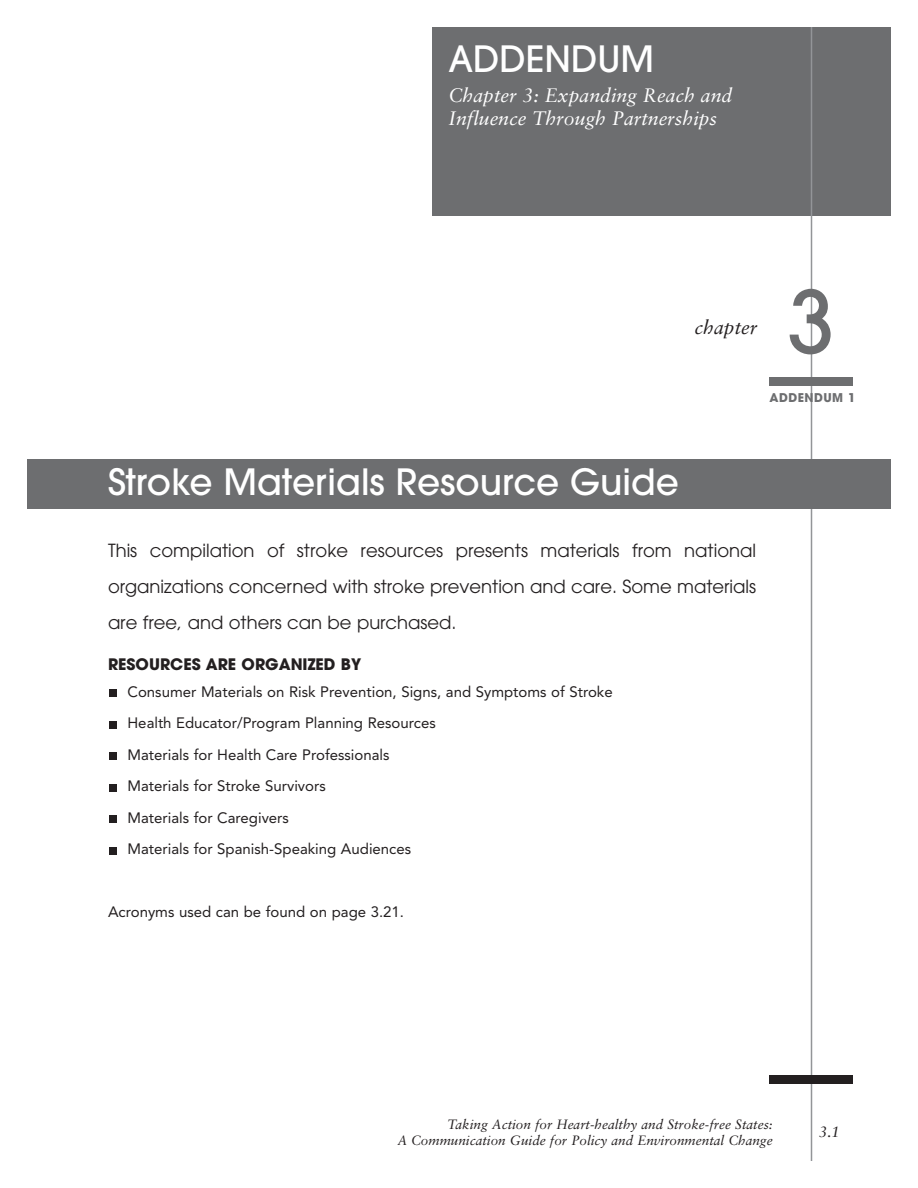
<style>
.page{position:relative;width:918px;height:1188px;background:#fff}
.page>*{position:absolute;margin:0;border:0;box-sizing:border-box;transform-origin:0 0}
.t1{font:500 85.5px "Avant Garde";color:#6d6e70}
.t2{font:500 36px "Avant Garde";color:#fff}
.t3{font:italic 19.5px/23.4px "Sabon";color:#fff}
.t4{font:italic 19.5px "Sabon";color:#231f20}
.t5{font:18px/36px "Avant Garde";color:#231f20;text-align:justify}
.t6{font:700 15.75px "Avant Garde";color:#231f20}
.t7{font:15px/31.5px "Avenir";color:#231f20}
.t8{font:italic 15px "Sabon";color:#231f20}
.t9{font:italic 13.5px "Sabon";color:#231f20}
.t10{font:700 12px "Avant Garde";letter-spacing:.035em;color:#6d6e70}
</style>
<div class="page">
<div style="left:110px;top:847px;width:7px;height:7px;background:#231f20"></div>
<div style="left:110px;top:815px;width:7px;height:8px;background:#231f20"></div>
<div style="left:110px;top:784px;width:7px;height:7px;background:#231f20"></div>
<div style="left:110px;top:752px;width:7px;height:8px;background:#231f20"></div>
<div style="left:110px;top:721px;width:7px;height:7px;background:#231f20"></div>
<div style="left:110px;top:689px;width:7px;height:8px;background:#231f20"></div>
<div style="left:432px;top:27px;width:459px;height:189px;background:#6d6e70"></div>
<hr style="left:811px;top:27px;width:1px;height:1134px;background:#939598">
<div style="left:770px;top:377px;width:84px;height:9px;background:#6d6e70"></div>
<div style="left:770px;top:1076px;width:84px;height:8px;background:#231f20"></div>
<div style="left:27px;top:459px;width:864px;height:49px;background:#6d6e70"></div>
<h1 class="t2" style="left:448px;top:45px;width:207px">ADDENDUM</h1>
<h1 class="t3" style="left:448px;top:85px;width:285px">Chapter 3: Expanding Reach and<br>Influence Through Partnerships</h1>
<p class="t4" style="left:695px;top:319px;width:64px">chapter</p>
<p class="t1" style="left:788px;top:290px;width:49px">3</p>
<p class="t10" style="left:770px;top:393px;width:88px">ADDENDUM 1</p>
<h2 class="t2" style="left:108px;top:468px;width:572px">Stroke Materials Resource Guide</h2>
<p class="t5" style="left:108px;top:534px;width:650px">This compilation of stroke resources presents materials from national organizations concerned with stroke prevention and care. Some materials are free, and others can be purchased.</p>
<p class="t6" style="left:108px;top:658px;width:255px">RESOURCES ARE ORGANIZED BY</p>
<p class="t7" style="left:128px;top:677px;width:487px">Consumer Materials on Risk Prevention, Signs, and Symptoms of Stroke Health Educator/Program Planning Resources<br>Materials for Health Care Professionals<br>Materials for Stroke Survivors<br>Materials for Caregivers<br>Materials for Spanish-Speaking Audiences</p>
<p class="t7" style="left:108px;top:898px;width:298px">Acronyms used can be found on page 3.21.</p>
<p class="t9" style="left:448px;top:1118px;width:327px">Taking Action for Heart-healthy and Stroke-free States:</p>
<p class="t9" style="left:397px;top:1135px;width:377px">A Communication Guide for Policy and Environmental Change</p>
<p class="t8" style="left:819px;top:1126px;width:22px">3.1</p>
</div>
